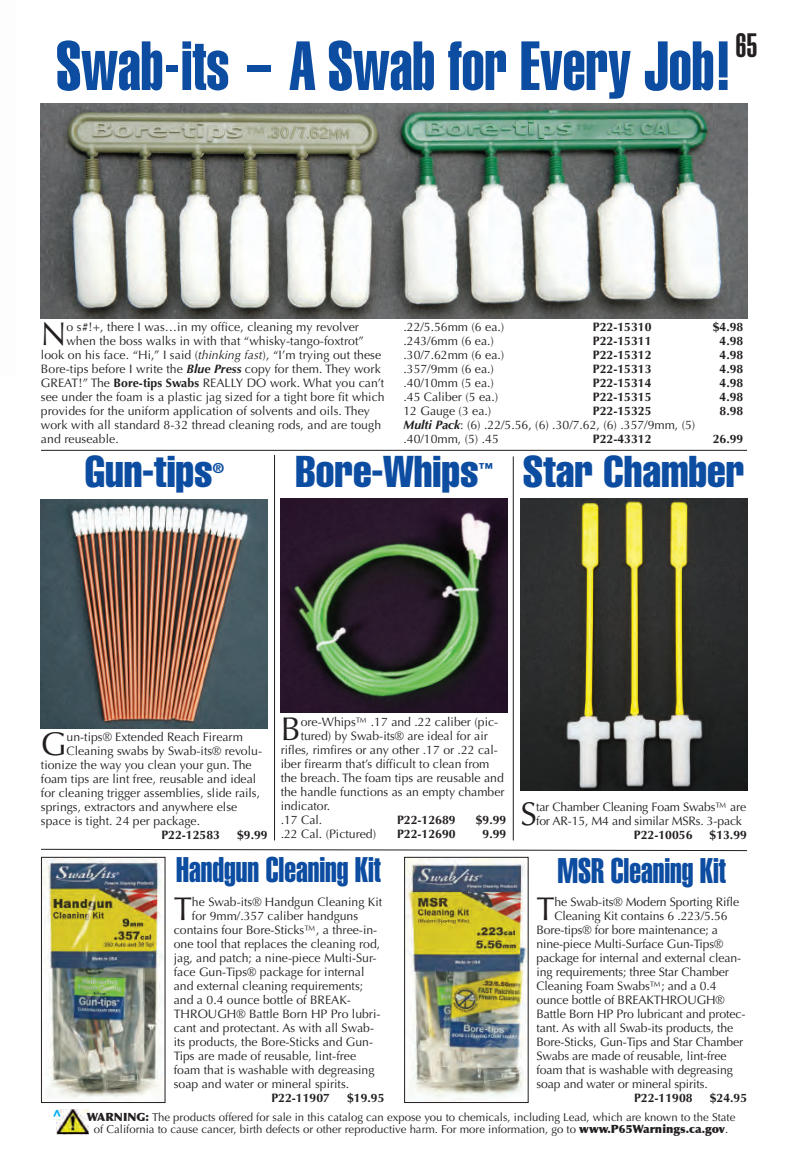
<style>
.page{position:relative;width:788px;height:1166px;background:#fff}
.page>*{position:absolute;margin:0;border:0;box-sizing:border-box;transform-origin:0 0}
.t1{font:68.25px "Helvetica LT Std Extra Comp";color:#0d4da1}
.t2{font:43.75px "Helvetica LT Std Comp";color:#0d4da1}
.t3{font:35px "Helvetica LT Std Extra Comp";color:#0d4da1}
.t4{font:33.25px "Helvetica LT Std Ultra Comp";color:#231f20}
.t5{font:32.9px "Optima LT Std";color:#231f20}
.t6{font:900 15.75px "Optima";color:#00aeef}
.t7{font:14px "Helvetica LT Std Comp";color:#0d4da1}
.t8{font:12.25px/14px "Optima LT Std";color:#231f20}
.t9{font:700 12.25px "Optima LT Std";color:#231f20}
.t10{font:11.38px/12.2px "Optima LT Std";color:#231f20;text-align:center}
.s1{font-style:italic}
.s2{font-weight:700;font-style:italic}
.s3{font-weight:700}
.s4{font-family:"Optima";font-weight:900}
</style>
<div class="page">
<hr style="left:513px;top:456px;width:1px;height:384px;background:#231f20">
<hr style="left:274px;top:455px;width:1px;height:385px;background:#231f20">
<img style="left:281px;top:498px;width:226px;height:215px">
<img style="left:41px;top:499px;width:227px;height:229px">
<img style="left:520px;top:498px;width:227px;height:292px">
<hr style="left:41px;top:450px;width:706px;height:1px;background:#231f20">
<img style="left:41px;top:104px;width:706px;height:214px">
<svg style="left:41px;top:849px;width:630px;height:1px"></svg>
<img style="left:57px;top:1109px;width:31px;height:25px">
<img style="left:43px;top:859px;width:120px;height:239px">
<div style="left:41px;top:857px;width:124px;height:245px;border:1px solid #231f20"></div>
<img style="left:406px;top:859px;width:120px;height:241px">
<div style="left:404px;top:857px;width:124px;height:245px;border:1px solid #231f20"></div>
<h1 class="t1" style="left:56px;top:41px;width:677px">Swab-its -A Swab for Every Job!</h1>
<h3 class="t4" style="left:735px;top:33px;width:24px">65</h3>
<h3 class="t5" style="left:41px;top:320px;width:27px">N</h3>
<p class="t8" style="left:67px;top:321px;width:294px">o s#!+, there I was…in my office, cleaning my revolver</p>
<p class="t8" style="left:67px;top:335px;width:299px">when the boss walks in with that “whisky-tango-foxtrot”</p>
<p class="t8" style="left:41px;top:349px;width:342px">look on his face. “Hi,” I said (<span class="s1">thinking fast</span>), “I’m trying out these</p>
<p class="t8" style="left:41px;top:363px;width:341px">Bore-tips before I write the <span class="s2">Blue Press</span> copy for them. They work</p>
<p class="t8" style="left:41px;top:377px;width:345px">GREAT!” The <span class="s3">Bore-tips Swabs</span> REALLY DO work. What you can’t</p>
<p class="t8" style="left:41px;top:391px;width:345px">see under the foam is a plastic jag sized for a tight bore fit which</p>
<p class="t8" style="left:41px;top:405px;width:330px">provides for the uniform application of solvents and oils. They</p>
<p class="t8" style="left:41px;top:419px;width:341px">work with all standard 8-32 thread cleaning rods, and are tough</p>
<p class="t8" style="left:41px;top:433px;width:79px">and reuseable.</p>
<p class="t8" style="left:403px;top:321px;width:102px">.22/5.56mm (6 ea.)</p>
<p class="t9" style="left:593px;top:322px;width:60px">P22-15310</p>
<p class="t9" style="left:712px;top:322px;width:32px">$4.98</p>
<p class="t8" style="left:403px;top:335px;width:92px">.243/6mm (6 ea.)</p>
<p class="t9" style="left:593px;top:336px;width:60px">P22-15311</p>
<p class="t9" style="left:719px;top:336px;width:25px">4.98</p>
<p class="t8" style="left:403px;top:349px;width:102px">.30/7.62mm (6 ea.)</p>
<p class="t9" style="left:593px;top:350px;width:60px">P22-15312</p>
<p class="t9" style="left:719px;top:350px;width:25px">4.98</p>
<p class="t8" style="left:403px;top:363px;width:92px">.357/9mm (6 ea.)</p>
<p class="t9" style="left:593px;top:364px;width:60px">P22-15313</p>
<p class="t9" style="left:719px;top:364px;width:25px">4.98</p>
<p class="t8" style="left:403px;top:377px;width:92px">.40/10mm (5 ea.)</p>
<p class="t9" style="left:593px;top:378px;width:60px">P22-15314</p>
<p class="t9" style="left:719px;top:378px;width:25px">4.98</p>
<p class="t8" style="left:403px;top:391px;width:96px">.45 Caliber (5 ea.)</p>
<p class="t9" style="left:593px;top:392px;width:60px">P22-15315</p>
<p class="t9" style="left:719px;top:392px;width:25px">4.98</p>
<p class="t8" style="left:403px;top:405px;width:89px">12 Gauge (3 ea.)</p>
<p class="t9" style="left:593px;top:406px;width:60px">P22-15325</p>
<p class="t9" style="left:719px;top:406px;width:25px">8.98</p>
<p class="t8" style="left:403px;top:419px;width:293px"><span class="s2">Multi Pack</span>: (6) .22/5.56, (6) .30/7.62, (6) .357/9mm, (5) .40/10mm, (5) .45</p>
<p class="t9" style="left:593px;top:434px;width:60px">P22-43312</p>
<p class="t9" style="left:712px;top:434px;width:32px">26.99</p>
<h2 class="t2" style="left:85px;top:456px;width:130px">Gun-tips</h2>
<p class="t7" style="left:213px;top:463px;width:13px">®</p>
<h2 class="t2" style="left:295px;top:455px;width:185px">Bore-Whips</h2>
<p class="t7" style="left:478px;top:462px;width:15px">™</p>
<h2 class="t2" style="left:522px;top:455px;width:223px">Star Chamber</h2>
<h3 class="t5" style="left:41px;top:730px;width:27px">G</h3>
<p class="t8" style="left:67px;top:731px;width:178px">un-tips® Extended Reach Firearm</p>
<p class="t8" style="left:67px;top:745px;width:197px">Cleaning swabs by Swab-its® revolu-</p>
<p class="t8" style="left:41px;top:759px;width:212px">tionize the way you clean your gun. The</p>
<p class="t8" style="left:41px;top:773px;width:217px">foam tips are lint free, reusable and ideal</p>
<p class="t8" style="left:41px;top:787px;width:221px">for cleaning trigger assemblies, slide rails,</p>
<p class="t8" style="left:41px;top:801px;width:198px">springs, extractors and anywhere else</p>
<p class="t8" style="left:41px;top:815px;width:161px">space is tight. 24 per package.</p>
<p class="t9" style="left:161px;top:830px;width:60px">P22-12583</p>
<p class="t9" style="left:237px;top:830px;width:32px">$9.99</p>
<h3 class="t5" style="left:281px;top:715px;width:22px">B</h3>
<p class="t8" style="left:300px;top:715px;width:199px">ore-Whips™ .17 and .22 caliber (pic-</p>
<p class="t8" style="left:300px;top:729px;width:189px">tured) by Swab-its® are ideal for air</p>
<p class="t8" style="left:281px;top:743px;width:218px">rifles, rimfires or any other .17 or .22 cal-</p>
<p class="t8" style="left:281px;top:757px;width:210px">iber firearm that’s difficult to clean from</p>
<p class="t8" style="left:281px;top:771px;width:224px">the breach. The foam tips are reusable and</p>
<p class="t8" style="left:281px;top:785px;width:225px">the handle functions as an empty chamber</p>
<p class="t8" style="left:281px;top:799px;width:51px">indicator.</p>
<p class="t8" style="left:281px;top:813px;width:43px">.17 Cal.</p>
<p class="t9" style="left:397px;top:814px;width:60px">P22-12689</p>
<p class="t9" style="left:476px;top:814px;width:32px">$9.99</p>
<p class="t8" style="left:281px;top:827px;width:97px">.22 Cal. (Pictured)</p>
<p class="t9" style="left:397px;top:828px;width:60px">P22-12690</p>
<p class="t9" style="left:482px;top:828px;width:25px">9.99</p>
<h3 class="t5" style="left:520px;top:800px;width:18px">S</h3>
<p class="t8" style="left:536px;top:801px;width:211px">tar Chamber Cleaning Foam Swabs™ are for AR-15, M4 and similar MSRs. 3-pack</p>
<p class="t9" style="left:633px;top:830px;width:60px">P22-10056</p>
<p class="t9" style="left:709px;top:830px;width:39px">$13.99</p>
<h3 class="t3" style="left:176px;top:857px;width:206px">Handgun Cleaning Kit</h3>
<h3 class="t3" style="left:557px;top:858px;width:170px">MSR Cleaning Kit</h3>
<p class="t6" style="left:52px;top:1105px;width:12px">^</p>
<h3 class="t5" style="left:174px;top:895px;width:20px">T</h3>
<p class="t8" style="left:192px;top:896px;width:192px">he Swab-its® Handgun Cleaning Kit</p>
<p class="t8" style="left:192px;top:910px;width:168px">for 9mm/.357 caliber handguns</p>
<p class="t8" style="left:174px;top:924px;width:205px">contains four Bore-Sticks™, a three-in-</p>
<p class="t8" style="left:174px;top:938px;width:208px">one tool that replaces the cleaning rod,</p>
<p class="t8" style="left:174px;top:952px;width:204px">jag, and patch; a nine-piece Multi-Sur-</p>
<p class="t8" style="left:174px;top:966px;width:192px">face Gun-Tips® package for internal</p>
<p class="t8" style="left:174px;top:980px;width:191px">and external cleaning requirements;</p>
<p class="t8" style="left:174px;top:994px;width:179px">and a 0.4 ounce bottle of BREAK-</p>
<p class="t8" style="left:174px;top:1008px;width:208px">THROUGH® Battle Born HP Pro lubri-</p>
<p class="t8" style="left:174px;top:1022px;width:202px">cant and protectant. As with all Swab-</p>
<p class="t8" style="left:174px;top:1036px;width:201px">its products, the Bore-Sticks and Gun-</p>
<p class="t8" style="left:174px;top:1050px;width:184px">Tips are made of reusable, lint-free</p>
<p class="t8" style="left:174px;top:1064px;width:202px">foam that is washable with degreasing</p>
<p class="t8" style="left:174px;top:1078px;width:177px">soap and water or mineral spirits.</p>
<p class="t9" style="left:271px;top:1093px;width:60px">P22-11907</p>
<p class="t9" style="left:347px;top:1093px;width:39px">$19.95</p>
<h3 class="t5" style="left:536px;top:895px;width:20px">T</h3>
<p class="t8" style="left:554px;top:896px;width:186px">he Swab-its® Modern Sporting Rifle</p>
<p class="t8" style="left:554px;top:910px;width:175px">Cleaning Kit contains 6 .223/5.56</p>
<p class="t8" style="left:536px;top:924px;width:183px">Bore-tips® for bore maintenance; a</p>
<p class="t8" style="left:536px;top:938px;width:188px">nine-piece Multi-Surface Gun-Tips®</p>
<p class="t8" style="left:536px;top:952px;width:206px">package for internal and external clean-</p>
<p class="t8" style="left:536px;top:966px;width:194px">ing requirements; three Star Chamber</p>
<p class="t8" style="left:536px;top:980px;width:182px">Cleaning Foam Swabs™; and a 0.4</p>
<p class="t8" style="left:536px;top:994px;width:190px">ounce bottle of BREAKTHROUGH®</p>
<p class="t8" style="left:536px;top:1008px;width:210px">Battle Born HP Pro lubricant and protec-</p>
<p class="t8" style="left:536px;top:1022px;width:198px">tant. As with all Swab-its products, the</p>
<p class="t8" style="left:536px;top:1036px;width:208px">Bore-Sticks, Gun-Tips and Star Chamber</p>
<p class="t8" style="left:536px;top:1050px;width:192px">Swabs are made of reusable, lint-free</p>
<p class="t8" style="left:536px;top:1064px;width:198px">foam that is washable with degreasing</p>
<p class="t8" style="left:536px;top:1078px;width:173px">soap and water or mineral spirits.</p>
<p class="t9" style="left:634px;top:1092px;width:60px">P22-11908</p>
<p class="t9" style="left:709px;top:1092px;width:39px">$24.95</p>
<p class="t10" style="left:87px;top:1111px;width:650px"><span class="s4">Warning:</span> The products offered for sale in this catalog can expose you to chemicals, including Lead, which are known to the State of California to cause cancer, birth defects or other reproductive harm. For more information, go to <span class="s4">www.P65Warnings.ca.gov</span>.</p>
</div>
